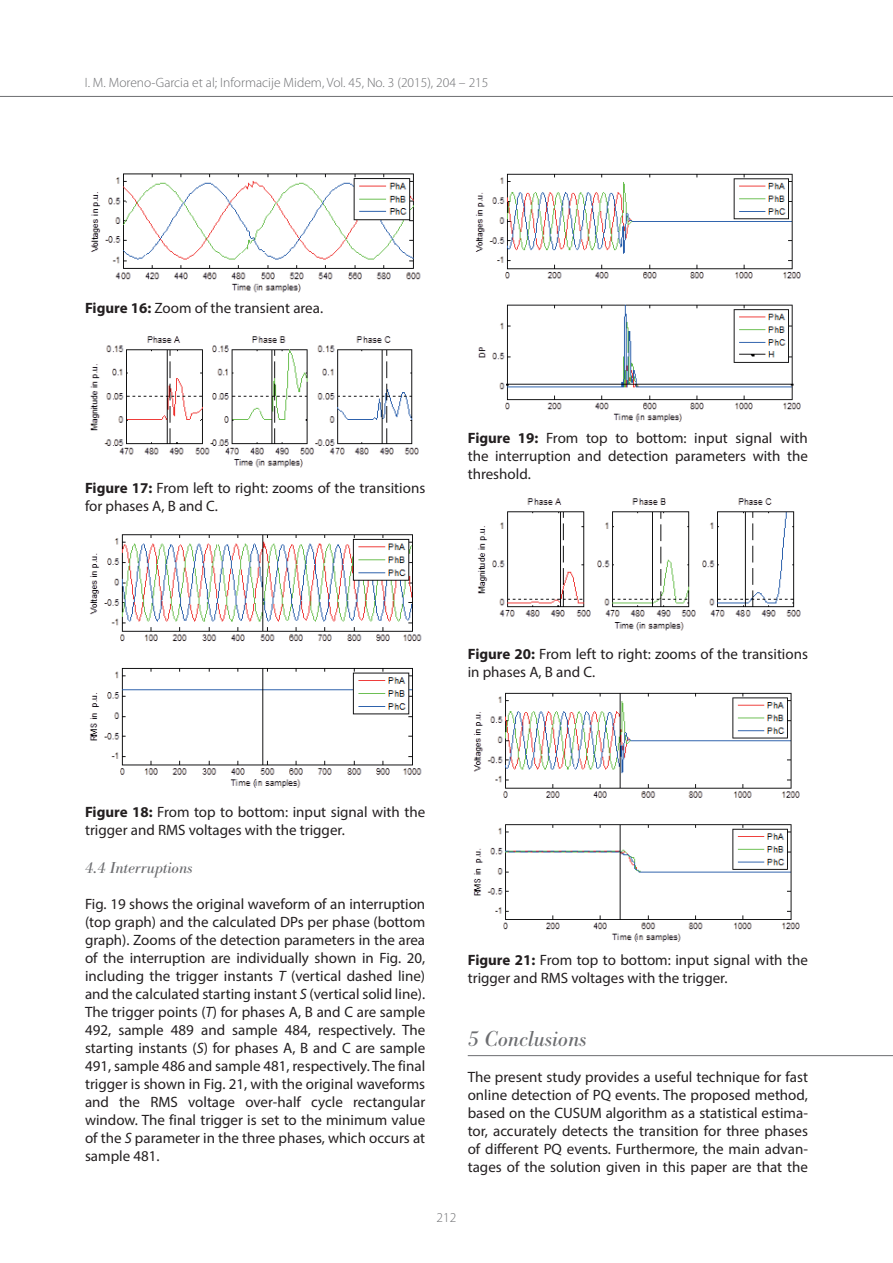
<style>
.page{position:relative;width:893px;height:1263px;background:#fff}
.page>*{position:absolute;margin:0;border:0;box-sizing:border-box;transform-origin:0 0}
.Text{font:italic 22.5px "Bodoni Ant TEE";color:#6c6d70}
.Text-2{font:italic 16.5px "Bodoni Ant TEE";color:#6c6d70}
.Text-3{font:15px/18px "Myriad Pro";color:#231f20}
.t1{font:300 13.5px "Myriad Pro";color:#6c6d70}
.s1{font-weight:700}
.s2{font-style:italic}
</style>
<div class="page">
<hr style="left:0;top:96px;width:893px;height:1px;background:#6c6d70">
<img style="left:91px;top:173px;width:330px;height:120px">
<img style="left:90px;top:336px;width:329px;height:132px">
<img style="left:89px;top:534px;width:333px;height:254px">
<img style="left:475px;top:173px;width:326px;height:249px">
<img style="left:477px;top:498px;width:324px;height:133px">
<img style="left:473px;top:692px;width:327px;height:250px">
<hr style="left:468px;top:1055px;width:425px;height:1px;background:#6c6d70">
<p class="t1" style="left:85px;top:74px;width:405px">I. M. Moreno-Garcia et al; Informacije Midem, Vol. 45, No. 3 (2015), 204 – 215</p>
<p class="Text-3" style="left:85px;top:299px;width:240px"><span class="s1">Figure 16:</span> Zoom of the transient area.</p>
<p class="Text-3" style="left:85px;top:479px;width:342px"><span class="s1">Figure 17:</span> From left to right: zooms of the transitions for phases A, B and C.</p>
<p class="Text-3" style="left:468px;top:429px;width:342px;text-align:justify"><span class="s1">Figure 19:</span> From top to bottom: input signal with the interruption and detection parameters with the threshold.</p>
<p class="Text-3" style="left:468px;top:645px;width:342px"><span class="s1">Figure 20:</span> From left to right: zooms of the transitions in phases A, B and C.</p>
<p class="Text-3" style="left:85px;top:803px;width:342px"><span class="s1">Figure 18:</span> From top to bottom: input signal with the trigger and RMS voltages with the trigger.</p>
<p class="Text-2" style="left:85px;top:858px;width:109px">4.4 Interruptions</p>
<p class="Text-3" style="left:85px;top:894px;width:342px;text-align:justify">Fig. 19 shows the original waveform of an interruption (top graph) and the calculated DPs per phase (bottom graph). Zooms of the detection parameters in the area of the interruption are individually shown in Fig. 20, including the trigger instants <span class="s2">T</span> (vertical dashed line) and the calculated starting instant <span class="s2">S</span> (vertical solid line).<br>The trigger points (<span class="s2">T</span>) for phases A, B and C are sample 492, sample 489 and sample 484, respectively. The starting instants (<span class="s2">S</span>) for phases A, B and C are sample 491, sample 486 and sample 481, respectively. The final trigger is shown in Fig. 21, with the original waveforms and the RMS voltage over-half cycle rectangular window. The final trigger is set to the minimum value of the <span class="s2">S</span> parameter in the three phases, which occurs at sample 481.</p>
<p class="Text-3" style="left:468px;top:951px;width:342px"><span class="s1">Figure 21:</span> From top to bottom: input signal with the trigger and RMS voltages with the trigger.</p>
<p class="Text" style="left:468px;top:1027px;width:120px">5 Conclusions</p>
<p class="Text-3" style="left:468px;top:1068px;width:342px;text-align:justify">The present study provides a useful technique for fast online detection of PQ events. The proposed method, based on the CUSUM algorithm as a statistical estima&shy;tor, accurately detects the transition for three phases of different PQ events. Furthermore, the main advan&shy;tages of the solution given in this paper are that the</p>
<p class="t1" style="left:437px;top:1209px;width:21px">212</p>
</div>
